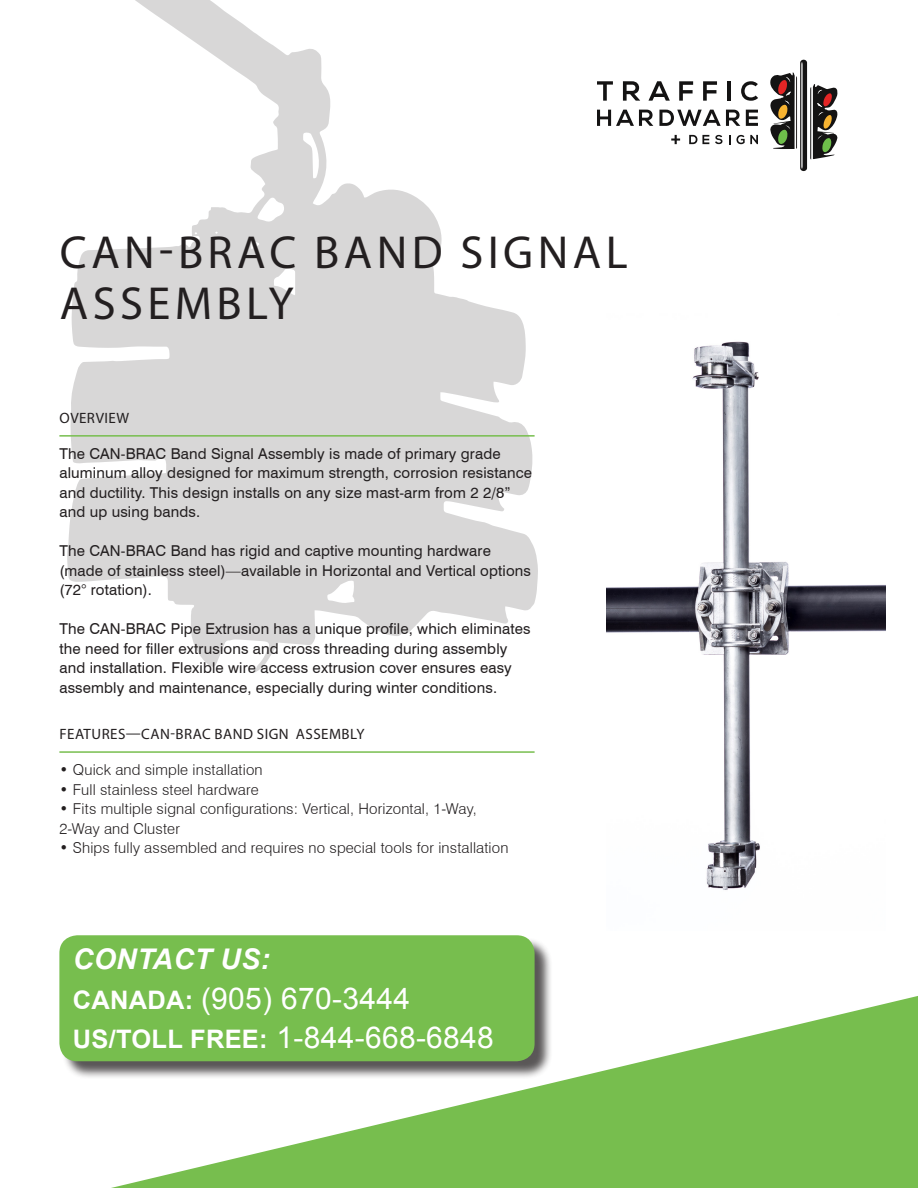
<style>
.page{position:relative;width:918px;height:1188px;background:#fff}
.page>*{position:absolute;margin:0;border:0;box-sizing:border-box;transform-origin:0 0}
.t1{font:46.5px/51px "Myriad Pro";letter-spacing:.095em;color:#231f20}
.contact{font:30px "Arial";letter-spacing:.01em;color:#fff}
.contact-2{font:italic 700 28.5px "Arial";letter-spacing:.01em;color:#fff}
.body{font:15px/19.5px "Swiss 721 BT";letter-spacing:.01em;color:#231f20}
.bullets{font:300 15px "Swiss 721 BT";letter-spacing:.01em;color:#231f20}
.H2_-_subheads{font:15px "Myriad Pro";letter-spacing:.03em;color:#231f20}
.s1{font-weight:700;font-size:25.5px}
</style>
<div class="page">
<svg style="left:67px;top:0;width:471px;height:672px;fill:#d8d7d7"></svg>
<div style="left:800px;top:60px;width:7px;height:111px;background:#141313;border-radius:3px"></div>
<svg style="left:770px;top:62px;width:33px;height:107px"></svg>
<svg style="left:810px;top:84px;width:27px;height:76px"></svg>
<svg style="left:597px;top:110px;width:56px;height:16px"></svg>
<svg style="left:659px;top:110px;width:81px;height:16px"></svg>
<svg style="left:746px;top:110px;width:12px;height:16px"></svg>
<svg style="left:689px;top:135px;width:20px;height:9px"></svg>
<svg style="left:715px;top:135px;width:7px;height:9px"></svg>
<svg style="left:736px;top:135px;width:22px;height:9px"></svg>
<svg style="left:671px;top:135px;width:9px;height:9px"></svg>
<svg style="left:597px;top:81px;width:16px;height:20px"></svg>
<svg style="left:623px;top:81px;width:17px;height:20px"></svg>
<svg style="left:648px;top:81px;width:22px;height:20px"></svg>
<svg style="left:679px;top:81px;width:14px;height:20px"></svg>
<svg style="left:703px;top:81px;width:14px;height:20px"></svg>
<hr style="left:727px;top:81px;width:3px;height:20px;background:#141313">
<svg style="left:741px;top:81px;width:17px;height:20px"></svg>
<svg style="left:111px;top:996px;width:807px;height:192px;fill:#77be4e"></svg>
<hr style="left:59px;top:435px;width:476px;height:2px;background:#77be4e">
<hr style="left:59px;top:751px;width:476px;height:2px;background:#77be4e">
<img style="left:607px;top:341px;width:279px;height:549px">
<div style="left:62px;top:938px;width:491px;height:142px;background:#231f20;opacity:.75"></div>
<div style="left:59px;top:935px;width:476px;height:126px;background:#77be4e;border-radius:18px"></div>
<p class="t1" style="left:60px;top:226px;width:569px">CAN-BRAC BAND SIGNAL<br>ASSEMBLY</p>
<p class="H2_-_subheads" style="left:60px;top:409px;width:71px">OVERVIEW</p>
<p class="body" style="left:59px;top:444px;width:474px">The CAN-BRAC Band Signal Assembly is made of primary grade aluminum alloy designed for maximum strength, corrosion resistance and ductility. This design installs on any size mast-arm from 2 2/8” and up using bands.</p>
<p class="body" style="left:59px;top:541px;width:473px">The CAN-BRAC Band has rigid and captive mounting hardware (made of stainless steel)—available in Horizontal and Vertical options (72° rotation).</p>
<p class="body" style="left:59px;top:619px;width:473px">The CAN-BRAC Pipe Extrusion has a unique profile, which eliminates the need for filler extrusions and cross threading during assembly and installation. Flexible wire access extrusion cover ensures easy assembly and maintenance, especially during winter conditions.</p>
<p class="H2_-_subheads" style="left:60px;top:725px;width:306px">FEATURES—CAN-BRAC BAND SIGN ASSEMBLY</p>
<p class="bullets" style="left:59px;top:761px;width:205px">• Quick and simple installation</p>
<p class="bullets" style="left:59px;top:780px;width:201px">• Full stainless steel hardware</p>
<p class="bullets" style="left:59px;top:800px;width:419px">• Fits multiple signal configurations: Vertical, Horizontal, 1-Way,</p>
<p class="bullets" style="left:59px;top:819px;width:122px">2-Way and Cluster</p>
<p class="bullets" style="left:59px;top:839px;width:451px">• Ships fully assembled and requires no special tools for installation</p>
<p class="contact-2" style="left:73px;top:940px;width:199px">CONTACT US:</p>
<p class="contact" style="left:73px;top:978px;width:339px"><span class="s1">CANADA:</span> (905) 670-3444</p>
<p class="contact" style="left:73px;top:1018px;width:423px"><span class="s1">US/TOLL FREE:</span> 1-844-668-6848</p>
</div>
